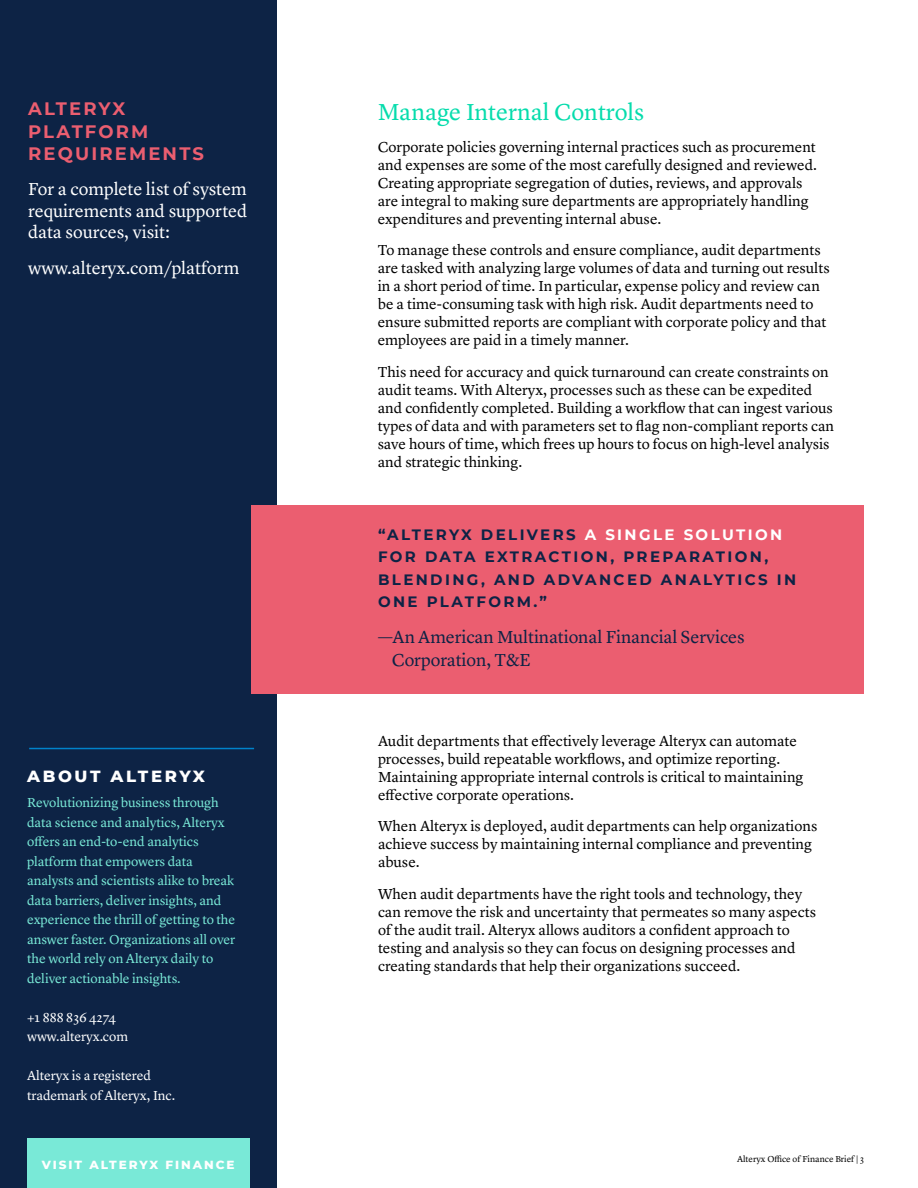
<style>
.page{position:relative;width:918px;height:1188px;background:#fff}
.page>*{position:absolute;margin:0;border:0;box-sizing:border-box;transform-origin:0 0}
.MainText{font:24px "Lyon Text";color:#05dcac}
.MainText-2{font:18px/21.6px "Lyon Text";color:#fff;text-align:justify}
.page_1_box_head{font:18px/22.5px "Lyon Text";letter-spacing:-.005em;color:#0d2345}
.page_1_box_head-2{font:700 18px/22.5px "Montserrat";letter-spacing:.12em;color:#eb5e70}
.end_doc{font:800 16.5px "Montserrat";letter-spacing:.16em;color:#fff}
.MainText-3{font:15px/18px "Lyon Text";color:#000}
.page_1_box_head-3{font:700 15px/22.5px "Montserrat";letter-spacing:.16em;color:#0d2345}
.end_doc-2{font:13.5px/19.5px "Lyon Text";letter-spacing:-.005em;color:#79e9d7}
.end_doc-3{font:13.5px/19.5px "Lyon Text";letter-spacing:-.005em;color:#fff}
.url_in_footer{font:800 12px "Montserrat";letter-spacing:.16em;color:#fff}
.folio_line{font:9px "Lyon Text";color:#000}
.s1{color:#fff}
</style>
<div class="page">
<div style="left:0;top:0;width:276px;height:1188px;background:#0d2345"></div>
<div style="left:27px;top:1138px;width:222px;height:50px;background:#79e9d7"></div>
<div style="left:252px;top:506px;width:612px;height:188px;background:#eb5e70"></div>
<hr style="left:29px;top:748px;width:225px;height:1px;background:#0082ca">
<p class="page_1_box_head-2" style="left:28px;top:97px;width:177px">ALTERYX<br>PLATFORM<br>REQUIREMENTS</p>
<p class="MainText-2" style="left:28px;top:177px;width:221px">For a complete list of system requirements and supported data sources, visit:</p>
<p class="MainText-2" style="left:28px;top:255px;width:213px">www.alteryx.com/platform</p>
<p class="end_doc" style="left:27px;top:764px;width:180px">ABOUT ALTERYX</p>
<p class="end_doc-2" style="left:27px;top:792px;width:210px">Revolutionizing business through data science and analytics, Alteryx offers an end-to-end analytics platform that empowers data analysts and scientists alike to break data barriers, deliver insights, and experience the thrill of getting to the answer faster. Organizations all over the world rely on Alteryx daily to deliver actionable insights.</p>
<p class="end_doc-3" style="left:27px;top:1007px;width:91px">+1 888 836 4274</p>
<p class="end_doc-3" style="left:27px;top:1026px;width:102px">www.alteryx.com</p>
<p class="end_doc-3" style="left:27px;top:1065px;width:150px">Alteryx is a registered trademark of Alteryx, Inc.</p>
<p class="url_in_footer" style="left:42px;top:1156px;width:194px">VISIT ALTERYX FINANCE</p>
<p class="url_in_footer" style="left:60px;top:1161px;width:159px">VISIT ALTERYX.COM</p>
<p class="MainText" style="left:378px;top:94px;width:268px">Manage Internal Controls</p>
<p class="MainText-3" style="left:378px;top:136px;width:441px">Corporate policies governing internal practices such as procurement and expenses are some of the most carefully designed and reviewed.<br>Creating appropriate segregation of duties, reviews, and approvals are integral to making sure departments are appropriately handling expenditures and preventing internal abuse.</p>
<p class="MainText-3" style="left:378px;top:240px;width:453px">To manage these controls and ensure compliance, audit departments are tasked with analyzing large volumes of data and turning out results in a short period of time. In particular, expense policy and review can be a time-consuming task with high risk. Audit departments need to ensure submitted reports are compliant with corporate policy and that employees are paid in a timely manner.</p>
<p class="MainText-3" style="left:378px;top:361px;width:458px">This need for accuracy and quick turnaround can create constraints on audit teams. With Alteryx, processes such as these can be expedited and confidently completed. Building a workflow that can ingest various types of data and with parameters set to flag non-compliant reports can save hours of time, which frees up hours to focus on high-level analysis and strategic thinking.</p>
<p class="page_1_box_head-3" style="left:378px;top:522px;width:420px">“ALTERYX DELIVERS <span class="s1">A SINGLE SOLUTION<br></span>FOR DATA EXTRACTION, PREPARATION,<br>BLENDING, AND ADVANCED ANALYTICS IN<br>ONE PLATFORM.”</p>
<p class="page_1_box_head" style="left:392px;top:624px;width:354px;text-indent:-14px">—An American Multinational Financial Services<br>Corporation, T&amp;E</p>
<p class="MainText-3" style="left:378px;top:730px;width:427px">Audit departments that effectively leverage Alteryx can automate processes, build repeatable workflows, and optimize reporting.<br>Maintaining appropriate internal controls is critical to maintaining effective corporate operations.</p>
<p class="MainText-3" style="left:378px;top:816px;width:441px">When Alteryx is deployed, audit departments can help organizations achieve success by maintaining internal compliance and preventing abuse.</p>
<p class="MainText-3" style="left:378px;top:883px;width:440px">When audit departments have the right tools and technology, they can remove the risk and uncertainty that permeates so many aspects of the audit trail. Alteryx allows auditors a confident approach to testing and analysis so they can focus on designing processes and creating standards that help their organizations succeed.</p>
<p class="folio_line" style="left:737px;top:1152px;width:128px">Alteryx Office of Finance Brief | 3</p>
</div>
